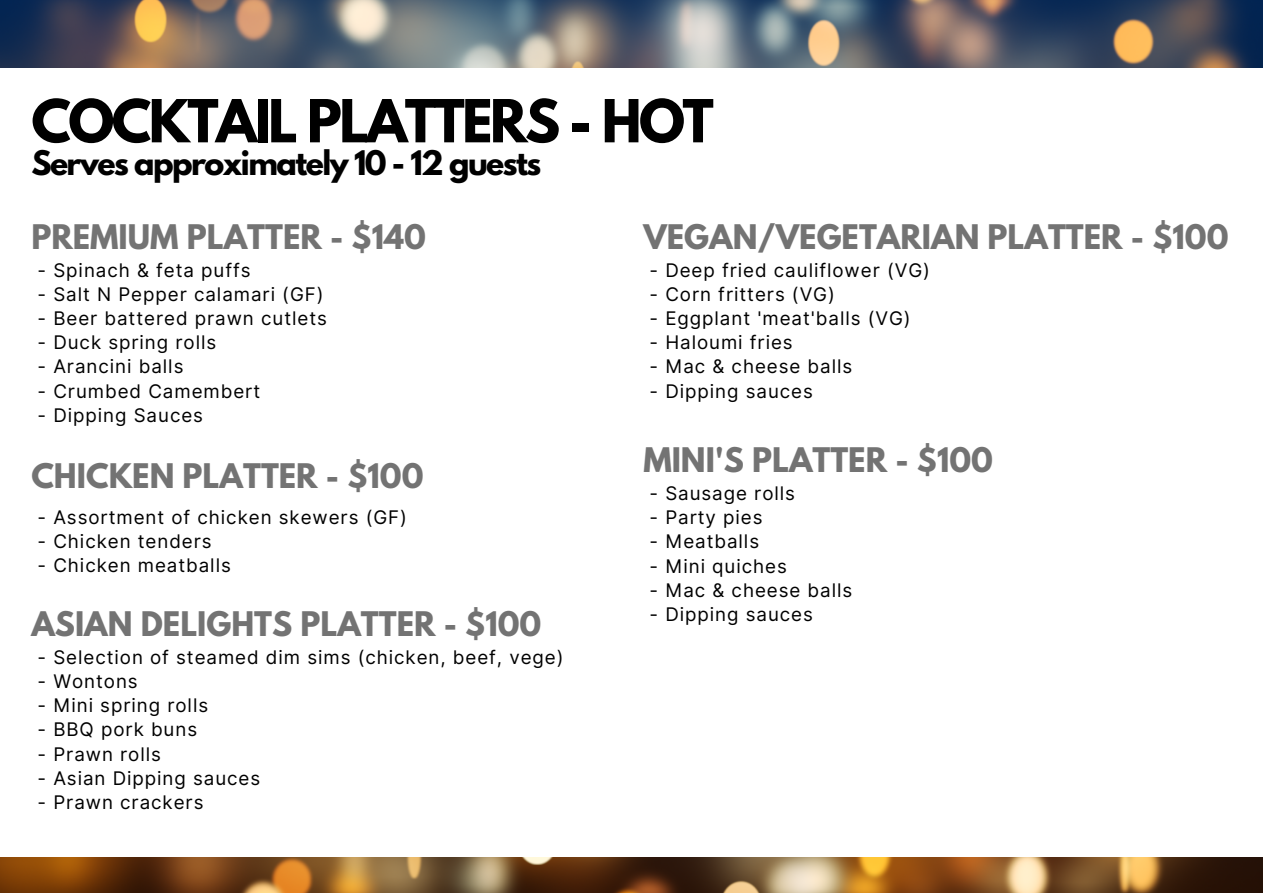
<style>
.page{position:relative;width:1263px;height:893px;background:#fff}
.page>*{position:absolute;margin:0;border:0;box-sizing:border-box;transform-origin:0 0}
.t1{font:700 52.5px "League Spartan";letter-spacing:-.05em;color:#000}
.t2{font:700 30px "League Spartan";color:#737373}
.t3{font:700 30px "League Spartan";letter-spacing:-.05em;color:#000}
.t4{font:18.75px "Inter";letter-spacing:.05em;color:#000}
</style>
<div class="page">
<img style="left:0;top:0;width:1263px;height:893px">
<div style="left:0;top:69px;width:1263px;height:788px;background:#fff"></div>
<p class="t1" style="left:31px;top:95px;width:684px">COCKTAIL PLATTERS - HOT</p>
<p class="t3" style="left:31px;top:148px;width:511px">Serves approximately 10 - 12 guests</p>
<p class="t2" style="left:31px;top:222px;width:396px">PREMIUM PLATTER - $140</p>
<p class="t4" style="left:38px;top:258px;width:215px">- Spinach &amp; feta puffs</p>
<p class="t4" style="left:38px;top:283px;width:288px">- Salt N Pepper calamari (GF)</p>
<p class="t4" style="left:38px;top:307px;width:291px">- Beer battered prawn cutlets</p>
<p class="t4" style="left:38px;top:331px;width:180px">- Duck spring rolls</p>
<p class="t4" style="left:38px;top:355px;width:147px">- Arancini balls</p>
<p class="t4" style="left:38px;top:379px;width:224px">- Crumbed Camembert</p>
<p class="t4" style="left:38px;top:404px;width:167px">- Dipping Sauces</p>
<p class="t2" style="left:643px;top:445px;width:351px">MINI'S PLATTER - $100</p>
<p class="t2" style="left:643px;top:222px;width:587px">VEGAN/VEGETARIAN PLATTER - $100</p>
<p class="t4" style="left:649px;top:258px;width:282px">- Deep fried cauliflower (VG)</p>
<p class="t4" style="left:649px;top:283px;width:187px">- Corn fritters (VG)</p>
<p class="t4" style="left:649px;top:307px;width:263px">- Eggplant 'meat'balls (VG)</p>
<p class="t4" style="left:649px;top:331px;width:145px">- Haloumi fries</p>
<p class="t4" style="left:649px;top:355px;width:204px">- Mac &amp; cheese balls</p>
<p class="t4" style="left:649px;top:379px;width:165px">- Dipping sauces</p>
<p class="t2" style="left:31px;top:461px;width:394px">CHICKEN PLATTER - $100</p>
<p class="t4" style="left:38px;top:506px;width:371px">- Assortment of chicken skewers (GF)</p>
<p class="t4" style="left:38px;top:530px;width:176px">- Chicken tenders</p>
<p class="t4" style="left:38px;top:554px;width:195px">- Chicken meatballs</p>
<p class="t4" style="left:649px;top:482px;width:147px">- Sausage rolls</p>
<p class="t4" style="left:649px;top:506px;width:114px">- Party pies</p>
<p class="t4" style="left:649px;top:530px;width:111px">- Meatballs</p>
<p class="t4" style="left:649px;top:554px;width:139px">- Mini quiches</p>
<p class="t4" style="left:649px;top:579px;width:204px">- Mac &amp; cheese balls</p>
<p class="t4" style="left:649px;top:603px;width:165px">- Dipping sauces</p>
<p class="t2" style="left:31px;top:609px;width:512px">ASIAN DELIGHTS PLATTER - $100</p>
<p class="t4" style="left:38px;top:646px;width:527px">- Selection of steamed dim sims (chicken, beef, vege)</p>
<p class="t4" style="left:38px;top:670px;width:102px">- Wontons</p>
<p class="t4" style="left:38px;top:694px;width:172px">- Mini spring rolls</p>
<p class="t4" style="left:38px;top:718px;width:161px">- BBQ pork buns</p>
<p class="t4" style="left:38px;top:742px;width:125px">- Prawn rolls</p>
<p class="t4" style="left:38px;top:767px;width:224px">- Asian Dipping sauces</p>
<p class="t4" style="left:38px;top:791px;width:167px">- Prawn crackers</p>
</div>
